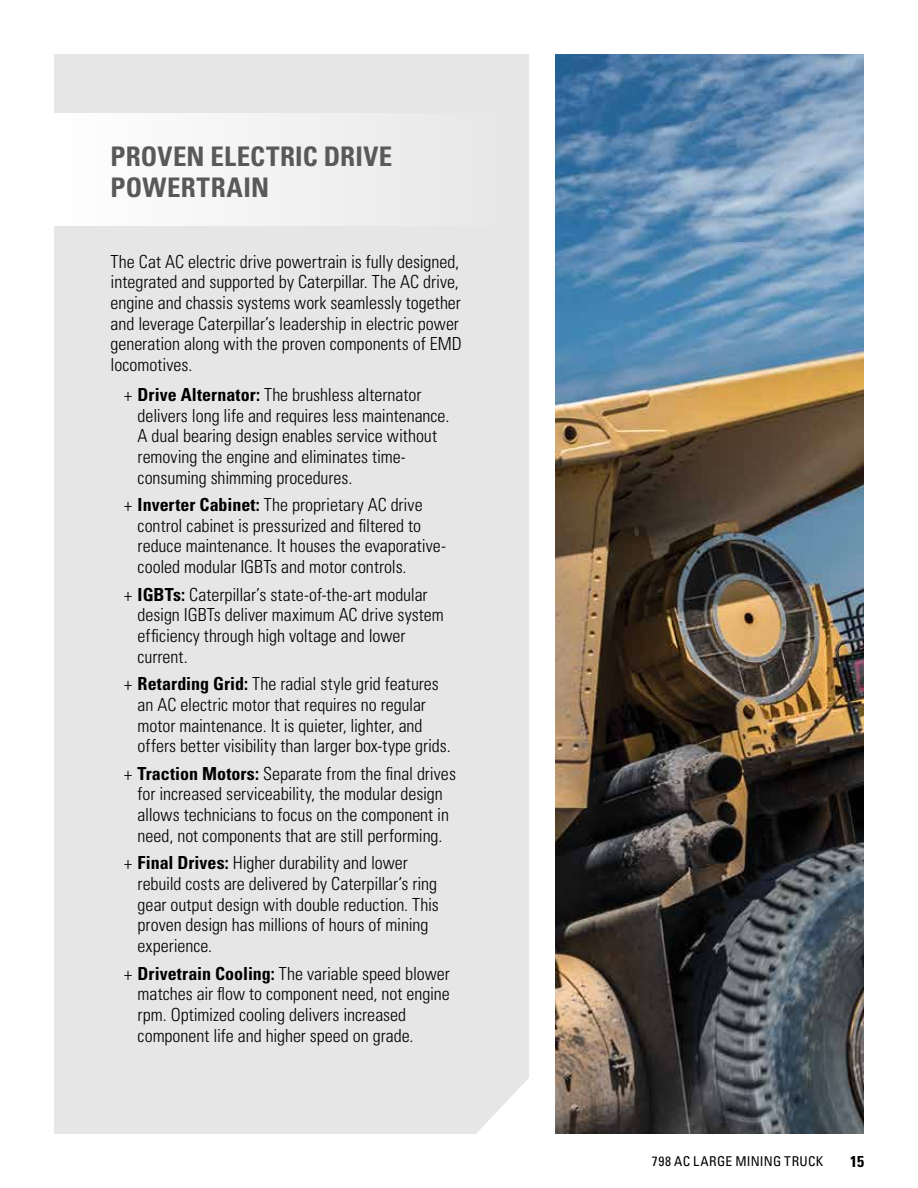
<style>
.page{position:relative;width:918px;height:1188px;background:#fff}
.page>*{position:absolute;margin:0;border:0;box-sizing:border-box;transform-origin:0 0}
.t1{font:700 condensed 27px/31px "Univers LT Std";letter-spacing:.01em;color:#58595b}
.t2{font:300 condensed 18px/20.7px "Univers LT Std";color:#000}
.t3{font:700 condensed 15.75px "Univers LT Std";color:#000}
.t4{font:condensed 13.5px "Univers LT Std";letter-spacing:.025em;color:#000}
.s1{font-weight:700}
</style>
<div class="page">
<div style="left:54px;top:54px;width:475px;height:1080px;background:#e6e6e6"></div>
<div style="left:54px;top:114px;width:475px;height:112px;background:#f2f2f2"></div>
<img style="left:556px;top:54px;width:308px;height:1080px">
<h1 class="t1" style="left:111px;top:141px;width:283px">PROVEN ELECTRIC DRIVE<br>POWERTRAIN</h1>
<p class="t2" style="left:111px;top:251px;width:353px">The Cat AC electric drive powertrain is fully designed, integrated and supported by Caterpillar. The AC drive, engine and chassis systems work seamlessly together and leverage Caterpillar’s leadership in electric power generation along with the proven components of EMD locomotives.</p>
<p class="t2" style="left:138px;top:384px;width:313px;text-indent:-14px">+ <span class="s1">Drive Alternator:</span> The brushless alternator delivers long life and requires less maintenance.<br>A dual bearing design enables service without removing the engine and eliminates time&shy;consuming shimming procedures.</p>
<p class="t2" style="left:138px;top:494px;width:310px;text-indent:-14px">+ <span class="s1">Inverter Cabinet:</span> The proprietary AC drive control cabinet is pressurized and filtered to reduce maintenance. It houses the evaporative&shy;cooled modular IGBTs and motor controls.</p>
<p class="t2" style="left:138px;top:584px;width:308px;text-indent:-14px">+ <span class="s1">IGBTs:</span> Caterpillar’s state-of-the-art modular design IGBTs deliver maximum AC drive system efficiency through high voltage and lower current.</p>
<p class="t2" style="left:138px;top:674px;width:315px;text-indent:-14px">+ <span class="s1">Retarding Grid:</span> The radial style grid features an AC electric motor that requires no regular motor maintenance. It is quieter, lighter, and offers better visibility than larger box-type grids.</p>
<p class="t2" style="left:124px;top:763px;width:333px;text-align:center">+ <span class="s1">Traction Motors:</span> Separate from the final drives for increased serviceability, the modular design allows technicians to focus on the component in need, not components that are still performing.</p>
<p class="t2" style="left:138px;top:853px;width:303px;text-indent:-14px">+ <span class="s1">Final Drives:</span> Higher durability and lower rebuild costs are delivered by Caterpillar’s ring gear output design with double reduction. This proven design has millions of hours of mining experience.</p>
<p class="t2" style="left:138px;top:963px;width:314px;text-indent:-14px">+ <span class="s1">Drivetrain Cooling:</span> The variable speed blower matches air flow to component need, not engine rpm. Optimized cooling delivers increased component life and higher speed on grade.</p>
<p class="t4" style="left:652px;top:1153px;width:173px">798 AC LARGE MINING TRUCK</p>
<p class="t3" style="left:850px;top:1151px;width:15px">15</p>
</div>
